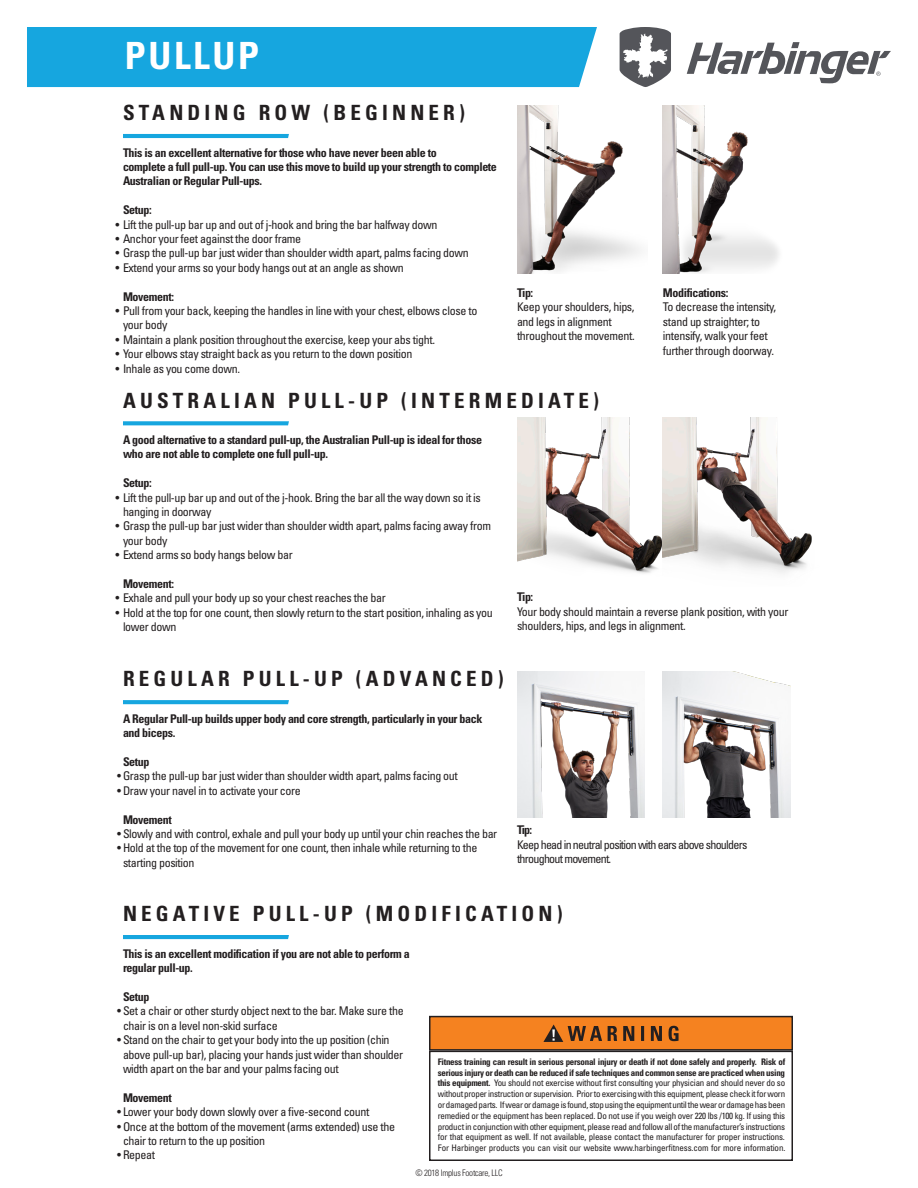
<style>
.page{position:relative;width:918px;height:1188px;background:#fff}
.page>*{position:absolute;margin:0;border:0;box-sizing:border-box;transform-origin:0 0}
.t1{font:700 condensed 37.5px "Univers LT Std";letter-spacing:.07em;color:#fff}
.t2{font:700 condensed 21px "Univers LT Std";letter-spacing:.2em;color:#231f20}
.t3{font:condensed 12px/14.4px "Univers LT Std";letter-spacing:-.03em;color:#231f20}
.t4{font:700 condensed 12px/14.4px "Univers LT Std";letter-spacing:-.03em;color:#231f20}
.t5{font:condensed 12px/14.4px "Univers LT Std";letter-spacing:-.06em;color:#231f20}
.t6{font:condensed 9px/10.8px "Univers LT Std";letter-spacing:-.015em;color:#231f20;text-align:justify}
.t7{font:300 condensed 9px "Univers LT Std";letter-spacing:-.03em;color:#231f20}
.s1{font-weight:700}
</style>
<div class="page">
<svg style="left:687px;top:42px;width:204px;height:41px"></svg>
<svg style="left:620px;top:27px;width:51px;height:60px"></svg>
<div style="left:27px;top:27px;width:570px;height:60px;background:#16a6df"></div>
<svg style="left:123px;top:134px;width:166px;height:4px"></svg>
<svg style="left:123px;top:421px;width:166px;height:4px"></svg>
<svg style="left:123px;top:700px;width:166px;height:4px"></svg>
<svg style="left:123px;top:935px;width:166px;height:4px"></svg>
<svg style="left:429px;top:1015px;width:364px;height:146px"></svg>
<img style="left:517px;top:105px;width:124px;height:168px">
<img style="left:517px;top:418px;width:146px;height:156px">
<img style="left:663px;top:105px;width:116px;height:168px">
<img style="left:663px;top:418px;width:149px;height:155px">
<img style="left:517px;top:671px;width:128px;height:147px">
<img style="left:663px;top:671px;width:128px;height:147px">
<p class="t1" style="left:125px;top:33px;width:135px">PULLUP</p>
<p class="t2" style="left:123px;top:100px;width:344px">STANDING ROW (BEGINNER)</p>
<p class="t4" style="left:123px;top:145px;width:315px">This is an excellent alternative for those who have never been able to</p>
<p class="t4" style="left:123px;top:160px;width:375px">complete a full pull-up. You can use this move to build up your strength to complete<br>Australian or Regular Pull-ups.</p>
<p class="t4" style="left:123px;top:203px;width:30px">Setup:</p>
<p class="t3" style="left:116px;top:217px;width:323px">• Lift the pull-up bar up and out of j-hook and bring the bar halfway down</p>
<p class="t3" style="left:116px;top:231px;width:187px">• Anchor your feet against the door frame</p>
<p class="t3" style="left:116px;top:246px;width:355px">• Grasp the pull-up bar just wider than shoulder width apart, palms facing down</p>
<p class="t3" style="left:116px;top:260px;width:290px">• Extend your arms so your body hangs out at an angle as shown</p>
<p class="t4" style="left:123px;top:289px;width:53px">Movement:</p>
<p class="t3" style="left:123px;top:303px;width:356px;text-indent:-8px">• Pull from your back, keeping the handles in line with your chest, elbows close to your body</p>
<p class="t3" style="left:116px;top:332px;width:321px">• Maintain a plank position throughout the exercise, keep your abs tight.</p>
<p class="t3" style="left:116px;top:347px;width:298px">• Your elbows stay straight back as you return to the down position</p>
<p class="t3" style="left:116px;top:361px;width:126px">• Inhale as you come down.</p>
<p class="t4" style="left:517px;top:286px;width:18px">Tip:</p>
<p class="t3" style="left:517px;top:300px;width:119px">Keep your shoulders, hips, and legs in alignment throughout the movement.</p>
<p class="t2" style="left:123px;top:387px;width:478px">AUSTRALIAN PULL-UP (INTERMEDIATE)</p>
<p class="t4" style="left:663px;top:286px;width:67px">Modifications:</p>
<p class="t3" style="left:663px;top:300px;width:115px">To decrease the intensity, stand up straighter; to intensify, walk your feet further through doorway.</p>
<p class="t4" style="left:123px;top:432px;width:361px">A good alternative to a standard pull-up, the Australian Pull-up is ideal for those who are not able to complete one full pull-up.</p>
<p class="t4" style="left:123px;top:476px;width:30px">Setup:</p>
<p class="t3" style="left:123px;top:490px;width:359px;text-indent:-8px">• Lift the pull-up bar up and out of the j-hook. Bring the bar all the way down so it is hanging in doorway</p>
<p class="t3" style="left:123px;top:519px;width:370px;text-indent:-8px">• Grasp the pull-up bar just wider than shoulder width apart, palms facing away from your body</p>
<p class="t3" style="left:116px;top:548px;width:179px">• Extend arms so body hangs below bar</p>
<p class="t4" style="left:123px;top:576px;width:53px">Movement:</p>
<p class="t3" style="left:116px;top:591px;width:272px">• Exhale and pull your body up so your chest reaches the bar</p>
<p class="t3" style="left:123px;top:605px;width:371px;text-indent:-8px">• Hold at the top for one count, then slowly return to the start position, inhaling as you lower down</p>
<p class="t4" style="left:517px;top:590px;width:18px">Tip:</p>
<p class="t3" style="left:517px;top:604px;width:273px">Your body should maintain a reverse plank position, with your shoulders, hips, and legs in alignment.</p>
<p class="t2" style="left:123px;top:666px;width:382px">REGULAR PULL-UP (ADVANCED)</p>
<p class="t4" style="left:123px;top:711px;width:361px">A Regular Pull-up builds upper body and core strength, particularly in your back and biceps.</p>
<p class="t4" style="left:123px;top:755px;width:28px">Setup</p>
<p class="t3" style="left:117px;top:769px;width:342px">• Grasp the pull-up bar just wider than shoulder width apart, palms facing out</p>
<p class="t3" style="left:117px;top:783px;width:185px">• Draw your navel in to activate your core</p>
<p class="t4" style="left:123px;top:812px;width:50px">Movement</p>
<p class="t3" style="left:117px;top:826px;width:382px">• Slowly and with control, exhale and pull your body up until your chin reaches the bar</p>
<p class="t3" style="left:123px;top:841px;width:356px;text-indent:-6px">• Hold at the top of the movement for one count, then inhale while returning to the starting position</p>
<p class="t4" style="left:517px;top:823px;width:17px">Tip:</p>
<p class="t5" style="left:517px;top:837px;width:232px">Keep head in neutral position with ears above shoulders throughout movement.</p>
<p class="t2" style="left:123px;top:901px;width:441px">NEGATIVE PULL-UP (MODIFICATION)</p>
<p class="t4" style="left:123px;top:946px;width:288px">This is an excellent modification if you are not able to perform a regular pull-up.</p>
<p class="t4" style="left:123px;top:989px;width:28px">Setup</p>
<p class="t3" style="left:123px;top:1004px;width:282px;text-indent:-6px">• Set a chair or other sturdy object next to the bar. Make sure the chair is on a level non-skid surface</p>
<p class="t3" style="left:123px;top:1032px;width:282px;text-indent:-6px">• Stand on the chair to get your body into the up position (chin above pull-up bar), placing your hands just wider than shoulder width apart on the bar and your palms facing out</p>
<p class="t4" style="left:123px;top:1090px;width:50px">Movement</p>
<p class="t3" style="left:117px;top:1104px;width:254px">• Lower your body down slowly over a five-second count</p>
<p class="t3" style="left:123px;top:1119px;width:274px;text-indent:-6px">• Once at the bottom of the movement (arms extended) use the chair to return to the up position</p>
<p class="t3" style="left:117px;top:1148px;width:40px">• Repeat</p>
<p class="t6" style="left:438px;top:1056px;width:349px"><span class="s1">Fitness training can result in serious personal injury or death if not done safely and properly. Risk of serious injury or death can be reduced if safe techniques and common sense are practiced when using this equipment.</span> You should not exercise without first consulting your physician and should never do so without proper instruction or supervision. Prior to exercising with this equipment, please check it for worn or damaged parts. If wear or damage is found, stop using the equipment until the wear or damage has been remedied or the equipment has been replaced. Do not use if you weigh over 220 lbs /100 kg. If using this product in conjunction with other equipment, please read and follow all of the manufacturer’s instructions for that equipment as well. If not available, please contact the manufacturer for proper instructions.<br>For Harbinger products you can visit our website www.harbingerfitness.com for more information.</p>
<p class="t7" style="left:415px;top:1167px;width:89px">© 2018 Implus Footcare, LLC</p>
</div>
